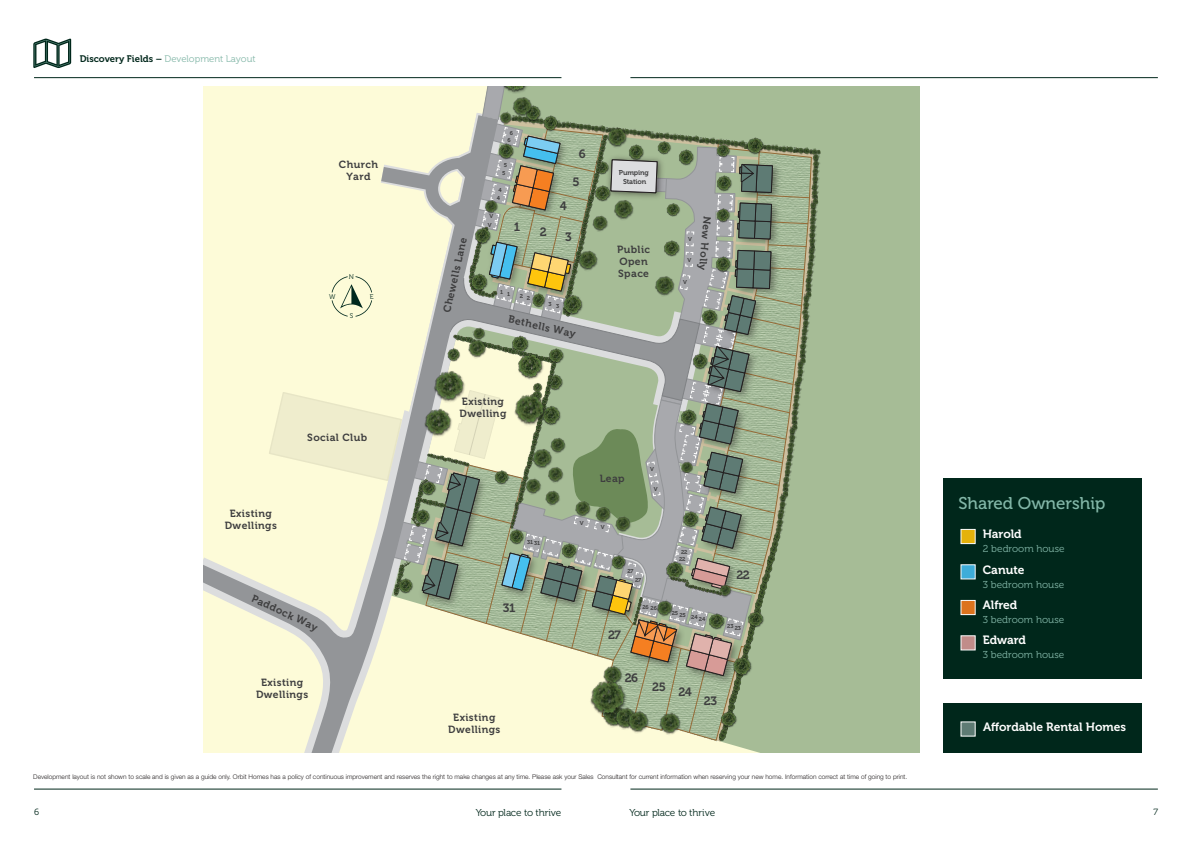
<style>
.page{position:relative;width:1191px;height:842px;background:#fff}
.page>*{position:absolute;margin:0;border:0;box-sizing:border-box;transform-origin:0 0}
.t1{font:17px "Museo 500";color:#83b7a8}
.t2{font:12px "Museo 700";color:#fff}
.t3{font:12px "Museo 700";letter-spacing:-.05em;color:#3e3e3f}
.t4{font:10.4px/12.4px "Museo 700";letter-spacing:.04em;color:#3e3e3f;text-align:center}
.t5{font:10px "Museo 300";color:#83b7a8}
.t6{font:10px "Museo 300";letter-spacing:-.01em;color:#00271b}
.t7{font:9.5px "Museo 300";color:#83b7a8}
.t8{font:9px "Museo 300";color:#00271b}
.t9{font:7px/8.9px "Museo 700";letter-spacing:-.02em;color:#3e3e3f;text-align:center}
.t10{font:6.8px "Museo 300";color:#00281d}
.t11{font:300 6.5px "Helvetica Neue LT Std";letter-spacing:.005em;color:#231f20}
.t12{font:5.6px/7.1px "Museo 700";letter-spacing:-.02em;color:#3e3e3f;text-align:center}
.s1{font-family:"Museo 700";color:#00271b}
</style>
<div class="page">
<hr style="left:630px;top:77px;width:527px;height:1px;background:#00271b">
<hr style="left:630px;top:789px;width:527px;height:1px;background:#00271b">
<svg style="left:204px;top:87px;width:715px;height:666px;fill:#a6bc96"></svg>
<div style="left:821px;top:126px;width:16px;height:493px;background:#a6bc96"></div>
<div style="left:204px;top:115px;width:294px;height:638px;background:#fdfbd8"></div>
<svg style="left:269px;top:87px;width:552px;height:654px"></svg>
<div style="left:943px;top:703px;width:199px;height:50px;background:#00271b"></div>
<svg style="left:960px;top:721px;width:15px;height:16px"></svg>
<div style="left:943px;top:478px;width:199px;height:200px;background:#00271b"></div>
<div style="left:960px;top:529px;width:15px;height:15px;background:#e5b20b;border:1px solid #fff"></div>
<div style="left:960px;top:600px;width:15px;height:15px;background:#dc731e;border:1px solid #fff"></div>
<svg style="left:960px;top:564px;width:15px;height:15px"></svg>
<div style="left:960px;top:635px;width:15px;height:15px;background:#c18c89;border:1px solid #fff"></div>
<hr style="left:34px;top:77px;width:527px;height:1px;background:#00271b">
<svg style="left:33px;top:39px;width:38px;height:29px"></svg>
<hr style="left:34px;top:789px;width:527px;height:1px;background:#00271b">
<h3 class="t7" style="left:80px;top:53px;width:177px"><span class="s1">Discovery Fields –</span> Development Layout</h3>
<h3 class="t4" style="left:339px;top:158px;width:41px">Church<br>Yard</h3>
<p class="t10" style="left:329px;top:293px;width:8px">W</p>
<p class="t10" style="left:349px;top:273px;width:7px">N</p>
<p class="t10" style="left:350px;top:312px;width:5px">S</p>
<p class="t10" style="left:370px;top:293px;width:5px">E</p>
<h3 class="t4" style="left:225px;top:507px;width:54px">Existing<br>Dwellings</h3>
<h3 class="t4" style="left:307px;top:432px;width:61px">Social Club</h3>
<h3 class="t4" style="left:255px;top:592px;width:73px;rotate:25deg">Paddock Way</h3>
<h3 class="t4" style="left:256px;top:676px;width:54px">Existing<br>Dwellings</h3>
<h3 class="t4" style="left:440px;top:311px;width:78px;rotate:-77deg">Chewells Lane</h3>
<p class="t12" style="left:507px;top:129px;width:7px">6<br>6</p>
<p class="t12" style="left:502px;top:160px;width:7px;line-height:8.7px">5<br>5</p>
<p class="t12" style="left:497px;top:186px;width:6px;line-height:8.2px;text-align:left">4<br>4</p>
<p class="t12" style="left:489px;top:213px;width:5px">V</p>
<p class="t12" style="left:488px;top:221px;width:5px">V</p>
<h2 class="t3" style="left:514px;top:220px;width:8px">1</h2>
<h2 class="t3" style="left:540px;top:225px;width:8px">2</h2>
<h2 class="t3" style="left:579px;top:147px;width:8px">6</h2>
<h2 class="t3" style="left:572px;top:175px;width:9px">5</h2>
<h2 class="t3" style="left:559px;top:200px;width:9px">4</h2>
<h2 class="t3" style="left:565px;top:230px;width:8px">3</h2>
<p class="t12" style="left:500px;top:289px;width:5px">1</p>
<p class="t12" style="left:507px;top:290px;width:5px">1</p>
<p class="t12" style="left:519px;top:294px;width:12px">2 2</p>
<p class="t12" style="left:548px;top:301px;width:12px">3 3</p>
<h3 class="t4" style="left:510px;top:313px;width:70px;rotate:13deg">Bethells Way</h3>
<p class="t9" style="left:619px;top:168px;width:31px">Pumping<br>Station</p>
<h3 class="t4" style="left:617px;top:243px;width:35px;line-height:12px;text-align:left">Public<br>Open<br>Space</h3>
<h3 class="t4" style="left:713px;top:216px;width:56px;rotate:95deg">New Holly</h3>
<p class="t12" style="left:688px;top:236px;width:5px">V</p>
<p class="t12" style="left:687px;top:256px;width:5px">V</p>
<p class="t12" style="left:683px;top:279px;width:5px">V</p>
<h3 class="t4" style="left:459px;top:395px;width:48px;text-align:left">Existing<br>Dwelling</h3>
<p class="t12" style="left:527px;top:539px;width:15px">31 31</p>
<h2 class="t3" style="left:503px;top:601px;width:14px">31</h2>
<h3 class="t4" style="left:448px;top:711px;width:54px">Existing<br>Dwellings</h3>
<p class="t12" style="left:580px;top:519px;width:5px">V</p>
<h3 class="t4" style="left:599px;top:472px;width:27px">Leap</h3>
<p class="t12" style="left:600px;top:524px;width:5px">V</p>
<p class="t12" style="left:650px;top:466px;width:5px">V</p>
<p class="t12" style="left:654px;top:485px;width:5px">V</p>
<p class="t12" style="left:627px;top:567px;width:8px">27</p>
<p class="t12" style="left:635px;top:577px;width:8px">27</p>
<h2 class="t3" style="left:608px;top:628px;width:14px">27</h2>
<p class="t12" style="left:642px;top:604px;width:16px">26 26</p>
<p class="t12" style="left:681px;top:548px;width:8px">22</p>
<p class="t12" style="left:679px;top:556px;width:8px">22</p>
<p class="t12" style="left:671px;top:610px;width:16px">25 25</p>
<p class="t12" style="left:691px;top:615px;width:16px">24 24</p>
<h2 class="t3" style="left:736px;top:568px;width:15px">22</h2>
<p class="t12" style="left:727px;top:624px;width:15px">23 23</p>
<h2 class="t3" style="left:625px;top:671px;width:15px">26</h2>
<h2 class="t3" style="left:652px;top:680px;width:15px">25</h2>
<h2 class="t3" style="left:678px;top:686px;width:15px">24</h2>
<h2 class="t3" style="left:704px;top:694px;width:15px">23</h2>
<h1 class="t1" style="left:958px;top:494px;width:148px">Shared Ownership</h1>
<h3 class="t5" style="left:982px;top:543px;width:83px">2 bedroom house</h3>
<h2 class="t2" style="left:982px;top:527px;width:40px">Harold</h2>
<h2 class="t2" style="left:982px;top:563px;width:43px">Canute</h2>
<h3 class="t5" style="left:982px;top:579px;width:83px">3 bedroom house</h3>
<h2 class="t2" style="left:982px;top:598px;width:36px">Alfred</h2>
<h2 class="t2" style="left:982px;top:633px;width:45px">Edward</h2>
<h3 class="t5" style="left:982px;top:614px;width:83px">3 bedroom house</h3>
<h3 class="t5" style="left:982px;top:649px;width:83px">3 bedroom house</h3>
<h2 class="t2" style="left:983px;top:720px;width:145px">Affordable Rental Homes</h2>
<p class="t11" style="left:33px;top:773px;width:875px">Development layout is not shown to scale and is given as a guide only. Orbit Homes has a policy of continuous improvement and reserves the right to make changes at any time. Please ask your Sales Consultant for current information when reserving your new home. Information correct at time of going to print.</p>
<h3 class="t6" style="left:629px;top:807px;width:87px">Your place to thrive</h3>
<h3 class="t8" style="left:1153px;top:807px;width:6px">7</h3>
<h3 class="t8" style="left:34px;top:807px;width:7px">6</h3>
<h3 class="t6" style="left:476px;top:807px;width:87px">Your place to thrive</h3>
</div>
